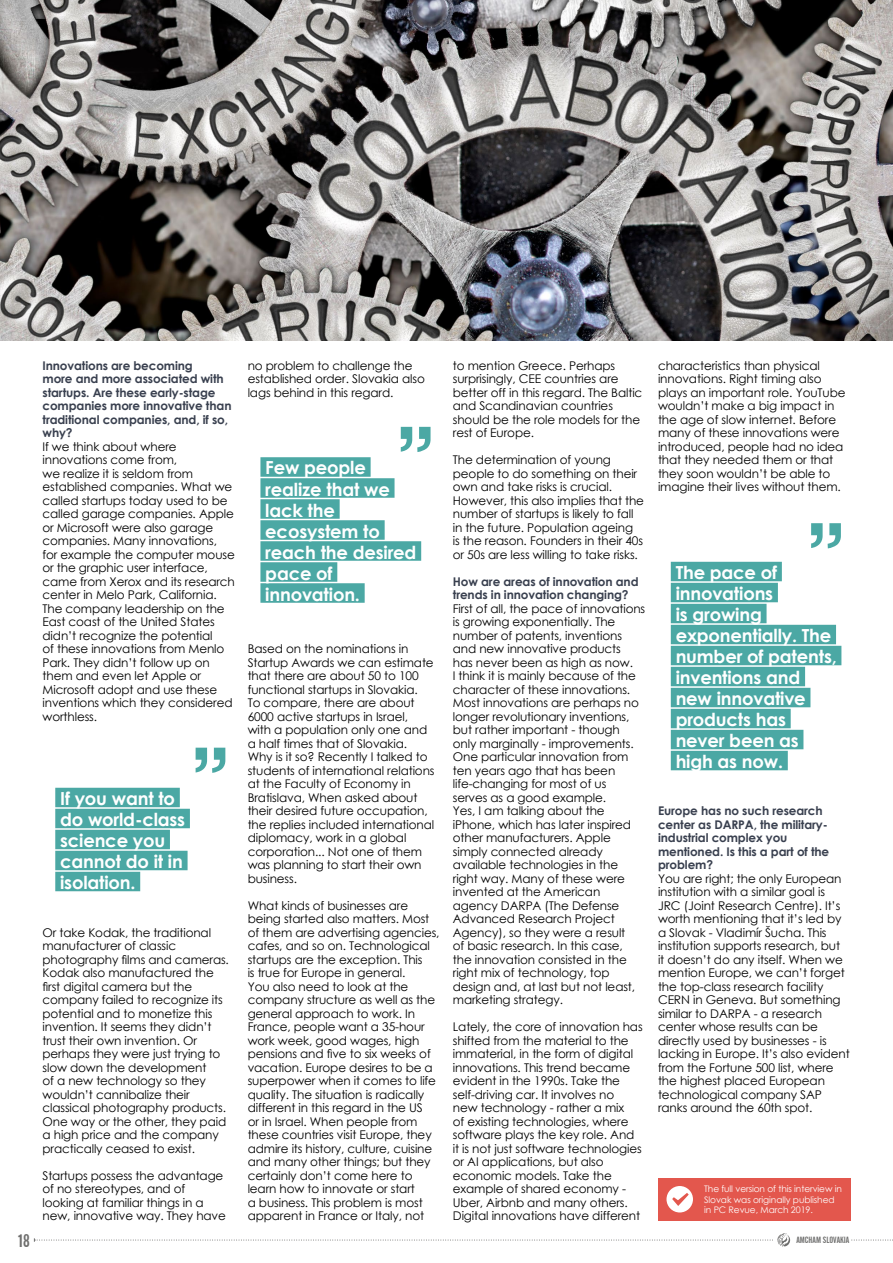
<style>
.page{position:relative;width:893px;height:1263px;background:#fff}
.page>*{position:absolute;margin:0;border:0;box-sizing:border-box;transform-origin:0 0}
.t1{font:700 18px/21px "Century Gothic";letter-spacing:-.01em;color:#fff}
.t2{font:18px "Alternate Gothic No 2 BT";color:#6f6f6e}
.t3{font:12px/13.5px "Century Gothic";letter-spacing:-.01em;color:#000}
.t4{font:700 12px/13.5px "Century Gothic";letter-spacing:-.01em;color:#39404f}
.t5{font:9px/10.5px "Century Gothic";letter-spacing:-.01em;color:#fff}
.t6{font:9px "Alternate Gothic No 2 BT";color:#6f6f6e}
</style>
<div class="page">
<svg style="left:34px;top:1234px;width:859px;height:12px"></svg>
<img style="left:0;top:0;width:893px;height:340px">
<div style="left:658px;top:1178px;width:192px;height:42px;background:#e3574d"></div>
<svg style="left:666px;top:1186px;width:27px;height:26px"></svg>
<svg style="left:196px;top:748px;width:29px;height:25px"></svg>
<div style="left:55px;top:788px;width:125px;height:19px;background:#4ba8a4"></div>
<div style="left:55px;top:809px;width:135px;height:19px;background:#4ba8a4"></div>
<div style="left:55px;top:830px;width:115px;height:19px;background:#4ba8a4"></div>
<div style="left:55px;top:851px;width:133px;height:19px;background:#4ba8a4"></div>
<div style="left:55px;top:872px;width:85px;height:19px;background:#4ba8a4"></div>
<svg style="left:401px;top:427px;width:30px;height:25px"></svg>
<div style="left:260px;top:457px;width:111px;height:20px;background:#4ba8a4"></div>
<div style="left:260px;top:478px;width:135px;height:20px;background:#4ba8a4"></div>
<div style="left:260px;top:499px;width:80px;height:20px;background:#4ba8a4"></div>
<div style="left:260px;top:520px;width:125px;height:20px;background:#4ba8a4"></div>
<div style="left:260px;top:541px;width:161px;height:20px;background:#4ba8a4"></div>
<div style="left:260px;top:562px;width:77px;height:20px;background:#4ba8a4"></div>
<div style="left:260px;top:583px;width:105px;height:20px;background:#4ba8a4"></div>
<svg style="left:811px;top:523px;width:30px;height:25px"></svg>
<div style="left:671px;top:562px;width:111px;height:19px;background:#4ba8a4"></div>
<div style="left:671px;top:583px;width:107px;height:19px;background:#4ba8a4"></div>
<div style="left:671px;top:604px;width:95px;height:19px;background:#4ba8a4"></div>
<div style="left:671px;top:625px;width:165px;height:19px;background:#4ba8a4"></div>
<div style="left:671px;top:646px;width:170px;height:19px;background:#4ba8a4"></div>
<div style="left:671px;top:667px;width:134px;height:19px;background:#4ba8a4"></div>
<div style="left:671px;top:688px;width:139px;height:19px;background:#4ba8a4"></div>
<div style="left:671px;top:709px;width:120px;height:19px;background:#4ba8a4"></div>
<div style="left:671px;top:730px;width:132px;height:19px;background:#4ba8a4"></div>
<div style="left:671px;top:751px;width:117px;height:19px;background:#4ba8a4"></div>
<p class="t4" style="left:43px;top:358px;width:190px">Innovations are becoming<br>more and more associated with startups. Are these early-stage companies more innovative than traditional companies, and, if so, why?</p>
<p class="t3" style="left:43px;top:439px;width:194px">If we think about where innovations come from,<br>we realize it is seldom from established companies. What we called startups today used to be called garage companies. Apple or Microsoft were also garage companies. Many innovations, for example the computer mouse or the graphic user interface, came from Xerox and its research center in Melo Park, California.<br>The company leadership on the<br>East coast of the United States didn’t recognize the potential<br>of these innovations from Menlo<br>Park. They didn’t follow up on them and even let Apple or<br>Microsoft adopt and use these inventions which they considered worthless.</p>
<h1 class="t1" style="left:60px;top:787px;width:127px">If you want to do world-class science you cannot do it in isolation.</h1>
<p class="t3" style="left:43px;top:925px;width:188px">Or take Kodak, the traditional manufacturer of classic photography films and cameras.<br>Kodak also manufactured the first digital camera but the company failed to recognize its potential and to monetize this invention. It seems they didn’t trust their own invention. Or perhaps they were just trying to slow down the development<br>of a new technology so they wouldn’t cannibalize their classical photography products.<br>One way or the other, they paid a high price and the company practically ceased to exist.</p>
<p class="t3" style="left:43px;top:1168px;width:185px">Startups possess the advantage of no stereotypes, and of looking at familiar things in a new, innovative way. They have</p>
<p class="t3" style="left:248px;top:358px;width:179px">no problem to challenge the established order. Slovakia also lags behind in this regard.</p>
<h1 class="t1" style="left:265px;top:457px;width:153px">Few people realize that we lack the ecosystem to reach the desired pace of innovation.</h1>
<p class="t3" style="left:248px;top:642px;width:188px">Based on the nominations in<br>Startup Awards we can estimate that there are about 50 to 100 functional startups in Slovakia.<br>To compare, there are about<br>6000 active startups in Israel,<br>with a population only one and a half times that of Slovakia.<br>Why is it so? Recently I talked to students of international relations at the Faculty of Economy in<br>Bratislava, When asked about their desired future occupation, the replies included international diplomacy, work in a global corporation... Not one of them was planning to start their own business.</p>
<p class="t3" style="left:248px;top:898px;width:193px">What kinds of businesses are being started also matters. Most of them are advertising agencies, cafes, and so on. Technological startups are the exception. This<br>is true for Europe in general.<br>You also need to look at the company structure as well as the general approach to work. In<br>France, people want a 35-hour work week, good wages, high pensions and five to six weeks of vacation. Europe desires to be a superpower when it comes to life quality. The situation is radically different in this regard in the US<br>or in Israel. When people from these countries visit Europe, they admire its history, culture, cuisine and many other things; but they certainly don’t come here to learn how to innovate or start<br>a business. This problem is most apparent in France or Italy, not</p>
<p class="t3" style="left:453px;top:358px;width:191px">to mention Greece. Perhaps surprisingly, CEE countries are better off in this regard. The Baltic and Scandinavian countries should be the role models for the rest of Europe.</p>
<p class="t3" style="left:453px;top:453px;width:193px">The determination of young people to do something on their own and take risks is crucial.<br>However, this also implies that the number of startups is likely to fall in the future. Population ageing<br>is the reason. Founders in their 40s or 50s are less willing to take risks.</p>
<p class="t4" style="left:453px;top:574px;width:187px">How are areas of innovation and trends in innovation changing?</p>
<p class="t3" style="left:453px;top:601px;width:194px">First of all, the pace of innovations is growing exponentially. The number of patents, inventions and new innovative products<br>has never been as high as now.<br>I think it is mainly because of the character of these innovations.<br>Most innovations are perhaps no longer revolutionary inventions, but rather important - though only marginally - improvements.<br>One particular innovation from ten years ago that has been life-changing for most of us<br>serves as a good example.<br>Yes, I am talking about the iPhone, which has later inspired other manufacturers. Apple simply connected already available technologies in the right way. Many of these were invented at the American agency DARPA (The Defense<br>Advanced Research Project<br>Agency), so they were a result<br>of basic research. In this case,<br>the innovation consisted in the right mix of technology, top design and, at last but not least, marketing strategy.</p>
<p class="t3" style="left:453px;top:1020px;width:191px">Lately, the core of innovation has shifted from the material to the immaterial, in the form of digital innovations. This trend became evident in the 1990s. Take the self-driving car. It involves no<br>new technology - rather a mix<br>of existing technologies, where software plays the key role. And it is not just software technologies or AI applications, but also economic models. Take the example of shared economy -<br>Uber, Airbnb and many others.<br>Digital innovations have different</p>
<p class="t3" style="left:658px;top:358px;width:189px">characteristics than physical innovations. Right timing also plays an important role. YouTube wouldn’t make a big impact in the age of slow internet. Before many of these innovations were introduced, people had no idea that they needed them or that they soon wouldn’t be able to imagine their lives without them.</p>
<h1 class="t1" style="left:676px;top:561px;width:163px">The pace of innovations<br>is growing exponentially. The number of patents, inventions and new innovative products has never been as high as now.</h1>
<p class="t4" style="left:658px;top:804px;width:173px">Europe has no such research center as DARPA, the military&shy;industrial complex you mentioned. Is this a part of the problem?</p>
<p class="t3" style="left:658px;top:871px;width:193px">You are right; the only European institution with a similar goal is<br>JRC (Joint Research Centre). It’s worth mentioning that it’s led by a Slovak - Vladimír Šucha. This institution supports research, but<br>it doesn’t do any itself. When we mention Europe, we can’t forget the top-class research facility<br>CERN in Geneva. But something similar to DARPA - a research center whose results can be directly used by businesses - is lacking in Europe. It’s also evident from the Fortune 500 list, where the highest placed European technological company SAP ranks around the 60th spot.</p>
<p class="t5" style="left:704px;top:1183px;width:139px">The full version of this interview in<br>Slovak was originally published in PC Revue, March 2019.</p>
<h1 class="t2" style="left:18px;top:1231px;width:13px">18</h1>
<p class="t6" style="left:796px;top:1235px;width:54px">AMCHAM SLOVAKIA</p>
</div>
